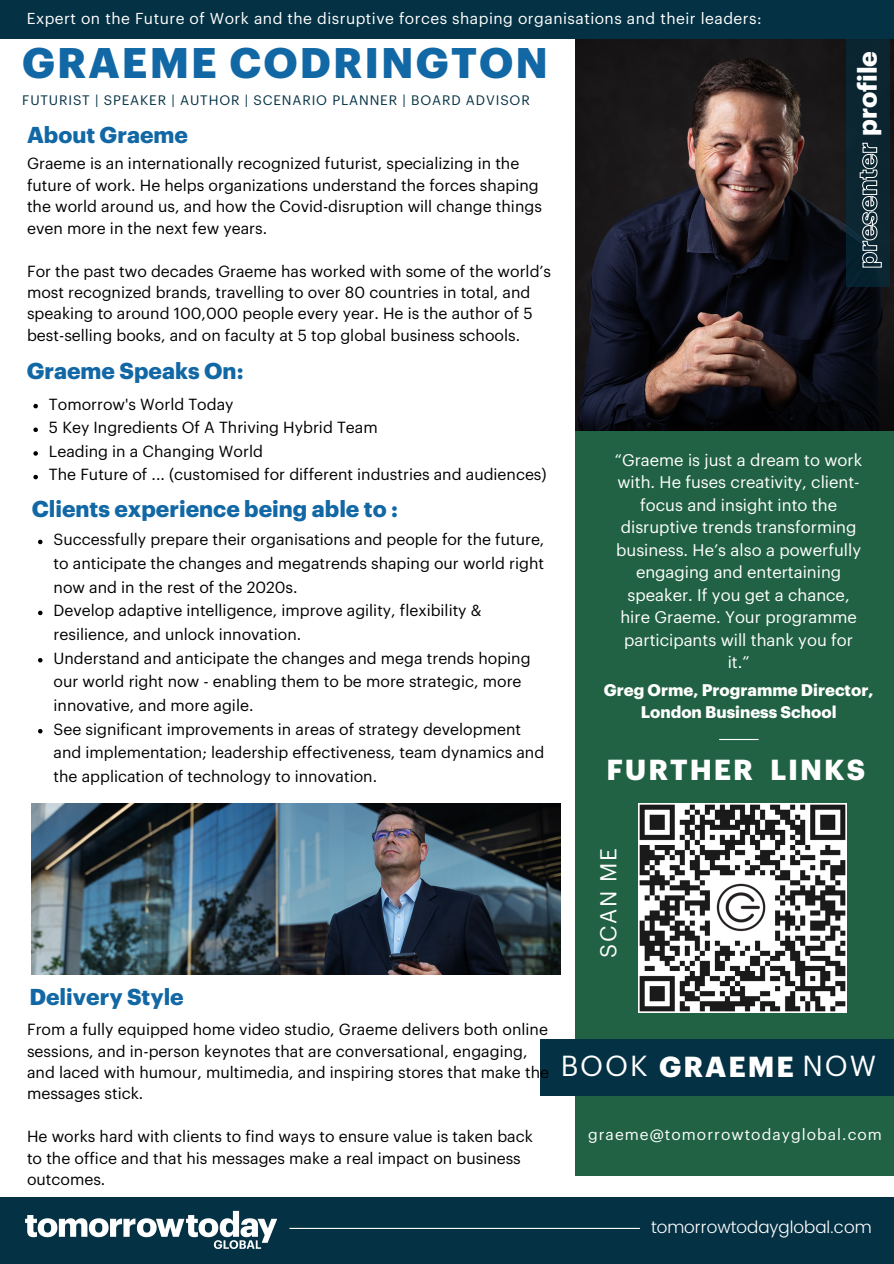
<style>
.page{position:relative;width:894px;height:1264px;background:#fff}
.page>*{position:absolute;margin:0;border:0;box-sizing:border-box;transform-origin:0 0}
.t1{font:700 41.85px "Graphik";letter-spacing:.05em;color:#1268a5}
.t2{font:28.35px "Graphik";letter-spacing:.07em;color:#fff}
.t3{font:700 28.35px "Graphik";letter-spacing:.07em;color:#fff}
.t4{font:700 22.5px "Graphik";color:#1268a5}
.t5{font:22.5px "Graphik";letter-spacing:.07em;color:#fff}
.t6{font:300 16.95px "Poppins";color:#fff}
.t7{font:16.5px/22.5px "Graphik";color:#fff;text-align:center}
.t8{font:700 16.5px/22.5px "Graphik";color:#fff;text-align:center}
.t9{font:15.75px/21.5px "Graphik";color:#000}
.t10{font:15.45px "Graphik";letter-spacing:.03em;color:#fff}
.t11{font:15.45px "Graphik";letter-spacing:.07em;color:#fff}
.t12{font:13.5px "Graphik";letter-spacing:.065em;color:#043143}
.s1{font-weight:700}
</style>
<div class="page">
<img style="left:575px;top:38px;width:318px;height:393px">
<div style="left:0;top:1197px;width:893px;height:66px;background:#043143"></div>
<div style="left:575px;top:431px;width:318px;height:744px;background:#206243"></div>
<hr style="left:289px;top:1227px;width:350px;height:1px;background:#fff">
<img style="left:25px;top:1210px;width:252px;height:39px">
<div style="left:846px;top:35px;width:44px;height:252px;background:#0b2531"></div>
<div style="left:0;top:0;width:893px;height:38px;background:#043143"></div>
<hr style="left:719px;top:739px;width:39px;height:1px;background:#fff">
<div style="left:539px;top:1039px;width:354px;height:56px;background:#043143"></div>
<img style="left:638px;top:803px;width:208px;height:209px">
<img style="left:712px;top:880px;width:59px;height:54px">
<img style="left:32px;top:803px;width:528px;height:171px">
<svg style="left:858px;top:142px;width:24px;height:126px"></svg>
<svg style="left:33px;top:404px;width:5px;height:4px"></svg>
<svg style="left:33px;top:427px;width:5px;height:5px"></svg>
<svg style="left:33px;top:451px;width:5px;height:4px"></svg>
<svg style="left:33px;top:475px;width:5px;height:4px"></svg>
<svg style="left:38px;top:539px;width:5px;height:5px"></svg>
<svg style="left:38px;top:610px;width:5px;height:5px"></svg>
<svg style="left:38px;top:658px;width:5px;height:4px"></svg>
<svg style="left:38px;top:729px;width:5px;height:4px"></svg>
<p class="t10" style="left:27px;top:12px;width:736px">Expert on the Future of Work and the disruptive forces shaping organisations and their leaders:</p>
<p class="t1" style="left:22px;top:44px;width:527px">GRAEME CODRINGTON</p>
<p class="t12" style="left:22px;top:94px;width:509px">FUTURIST | SPEAKER | AUTHOR | SCENARIO PLANNER | BOARD ADVISOR</p>
<p class="t4" style="left:27px;top:125px;width:162px">About Graeme</p>
<p class="t9" style="left:27px;top:154px;width:516px">Graeme is an internationally recognized futurist, specializing in the future of work. He helps organizations understand the forces shaping the world around us, and how the Covid-disruption will change things even more in the next few years.</p>
<p class="t9" style="left:27px;top:261px;width:525px">For the past two decades Graeme has worked with some of the world’s most recognized brands, travelling to over 80 countries in total, and speaking to around 100,000 people every year. He is the author of 5 best-selling books, and on faculty at 5 top global business schools.</p>
<p class="t4" style="left:27px;top:361px;width:218px">Graeme Speaks On:</p>
<p class="t9" style="left:49px;top:394px;width:186px">Tomorrow's World Today</p>
<p class="t9" style="left:49px;top:417px;width:330px">5 Key Ingredients Of A Thriving Hybrid Team</p>
<p class="t9" style="left:49px;top:441px;width:215px">Leading in a Changing World</p>
<p class="t9" style="left:49px;top:465px;width:499px">The Future of ... (customised for different industries and audiences)</p>
<p class="t4" style="left:32px;top:498px;width:368px">Clients experience being able to :</p>
<p class="t9" style="left:54px;top:528px;width:492px;line-height:23.7px;text-align:justify">Successfully prepare their organisations and people for the future, to anticipate the changes and megatrends shaping our world right now and in the rest of the 2020s.</p>
<p class="t9" style="left:54px;top:599px;width:429px;line-height:23.7px">Develop adaptive intelligence, improve agility, flexibility &amp; resilience, and unlock innovation.</p>
<p class="t9" style="left:54px;top:646px;width:478px;line-height:23.7px">Understand and anticipate the changes and mega trends hoping our world right now - enabling them to be more strategic, more innovative, and more agile.</p>
<p class="t9" style="left:54px;top:717px;width:492px;line-height:23.7px">See significant improvements in areas of strategy development and implementation; leadership effectiveness, team dynamics and the application of technology to innovation.</p>
<p class="t7" style="left:614px;top:449px;width:249px">“Graeme is just a dream to work with. He fuses creativity, client&shy;focus and insight into the disruptive trends transforming business. He’s also a powerfully</p>
<p class="t7" style="left:620px;top:562px;width:238px">engaging and entertaining speaker. If you get a chance, hire Graeme. Your programme participants will thank you for it.”</p>
<p class="t8" style="left:603px;top:679px;width:271px">Greg Orme, Programme Director,<br>London Business School</p>
<p class="t3" style="left:606px;top:757px;width:260px">FURTHER LINKS</p>
<p class="t4" style="left:29px;top:986px;width:156px">Delivery Style</p>
<p class="t9" style="left:27px;top:1019px;width:523px">From a fully equipped home video studio, Graeme delivers both online sessions, and in-person keynotes that are conversational, engaging, and laced with humour, multimedia, and inspiring stores that make the messages stick.</p>
<p class="t9" style="left:27px;top:1126px;width:507px">He works hard with clients to find ways to ensure value is taken back to the office and that his messages make a real impact on business outcomes.</p>
<p class="t5" style="left:597px;top:957px;width:111px;rotate:-90deg">SCAN ME</p>
<p class="t2" style="left:560px;top:1053px;width:317px">BOOK <span class="s1">GRAEME</span> NOW</p>
<p class="t11" style="left:588px;top:1127px;width:295px">graeme@tomorrowtodayglobal.com</p>
<p class="t6" style="left:650px;top:1217px;width:222px">tomorrowtodayglobal.com</p>
</div>
